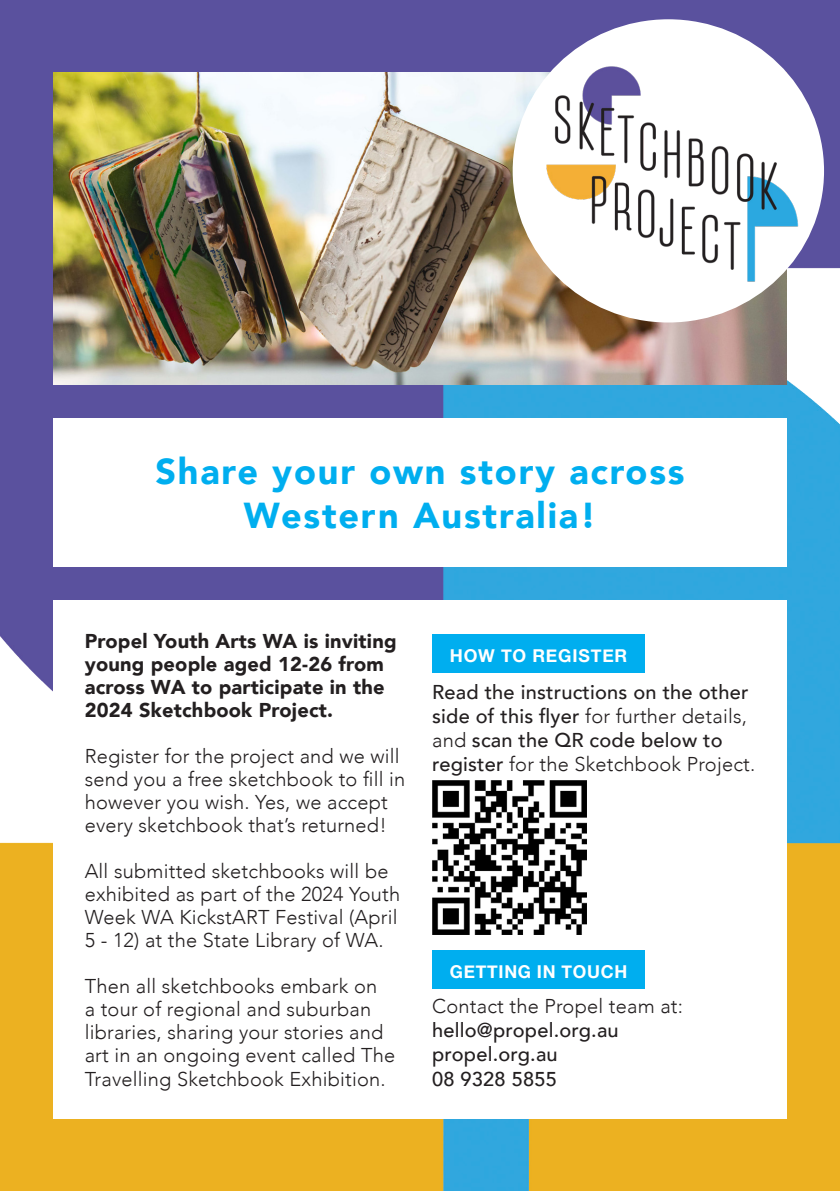
<style>
.page{position:relative;width:840px;height:1191px;background:#fff}
.page>*{position:absolute;margin:0;border:0;box-sizing:border-box;transform-origin:0 0}
.BOLDEST_TITLE{font:900 36px/44px "Avenir";letter-spacing:.05em;color:#00aeef;text-align:center}
.SIngle_Column_Body{font:300 20px/23px "Avenir";letter-spacing:.01em;color:#231f20}
.SIngle_Column_Body-2{font:500 20px/24px "Avenir";letter-spacing:.01em;color:#231f20}
.SIngle_Column_Body-3{font:900 20px/23px "Avenir";letter-spacing:.01em;color:#231f20}
.Body{font:700 17.8px "Helvetica Neue";letter-spacing:.04em;color:#fff}
.s1{font-weight:300}
</style>
<div class="page">
<img style="left:0;top:0;width:839px;height:1191px">
<div style="left:53px;top:418px;width:733px;height:148px;background:#fff"></div>
<div style="left:53px;top:600px;width:733px;height:519px;background:#fff"></div>
<img style="left:53px;top:72px;width:733px;height:312px">
<div style="left:512px;top:19px;width:311px;height:303px;background:#fff;border-radius:50%"></div>
<img style="left:533px;top:30px;width:269px;height:282px">
<img style="left:432px;top:780px;width:154px;height:155px">
<div style="left:432px;top:634px;width:212px;height:39px;background:#00aeef"></div>
<div style="left:432px;top:950px;width:212px;height:39px;background:#00aeef"></div>
<p class="BOLDEST_TITLE" style="left:155px;top:448px;width:530px">Share your own story across<br>Western Australia!</p>
<p class="SIngle_Column_Body-3" style="left:85px;top:629px;width:313px">Propel Youth Arts WA is inviting young people aged 12-26 from across WA to participate in the<br>2024 Sketchbook Project.</p>
<p class="SIngle_Column_Body" style="left:85px;top:745px;width:322px">Register for the project and we will send you a free sketchbook to fill in however you wish. Yes, we accept every sketchbook that’s returned!</p>
<p class="SIngle_Column_Body" style="left:85px;top:860px;width:317px">All submitted sketchbooks will be exhibited as part of the 2024 Youth Week WA KickstART Festival (April 5 - 12) at the State Library of WA.</p>
<p class="SIngle_Column_Body" style="left:85px;top:975px;width:312px">Then all sketchbooks embark on<br>a tour of regional and suburban libraries, sharing your stories and art in an ongoing event called The Travelling Sketchbook Exhibition.</p>
<p class="Body" style="left:449px;top:642px;width:179px">HOW TO REGISTER</p>
<p class="SIngle_Column_Body-2" style="left:432px;top:678px;width:324px">Read the instructions on the other side of this flyer <span class="s1">for further details, and</span> scan the QR code below to register <span class="s1">for the Sketchbook Project.</span></p>
<p class="Body" style="left:449px;top:958px;width:179px">GETTING IN TOUCH</p>
<p class="SIngle_Column_Body" style="left:432px;top:995px;width:252px">Contact the Propel team at:</p>
<p class="SIngle_Column_Body-2" style="left:432px;top:1017px;width:188px">hello@propel.org.au</p>
<p class="SIngle_Column_Body-2" style="left:432px;top:1041px;width:127px">propel.org.au</p>
<p class="SIngle_Column_Body-2" style="left:432px;top:1065px;width:126px">08 9328 5855</p>
</div>
